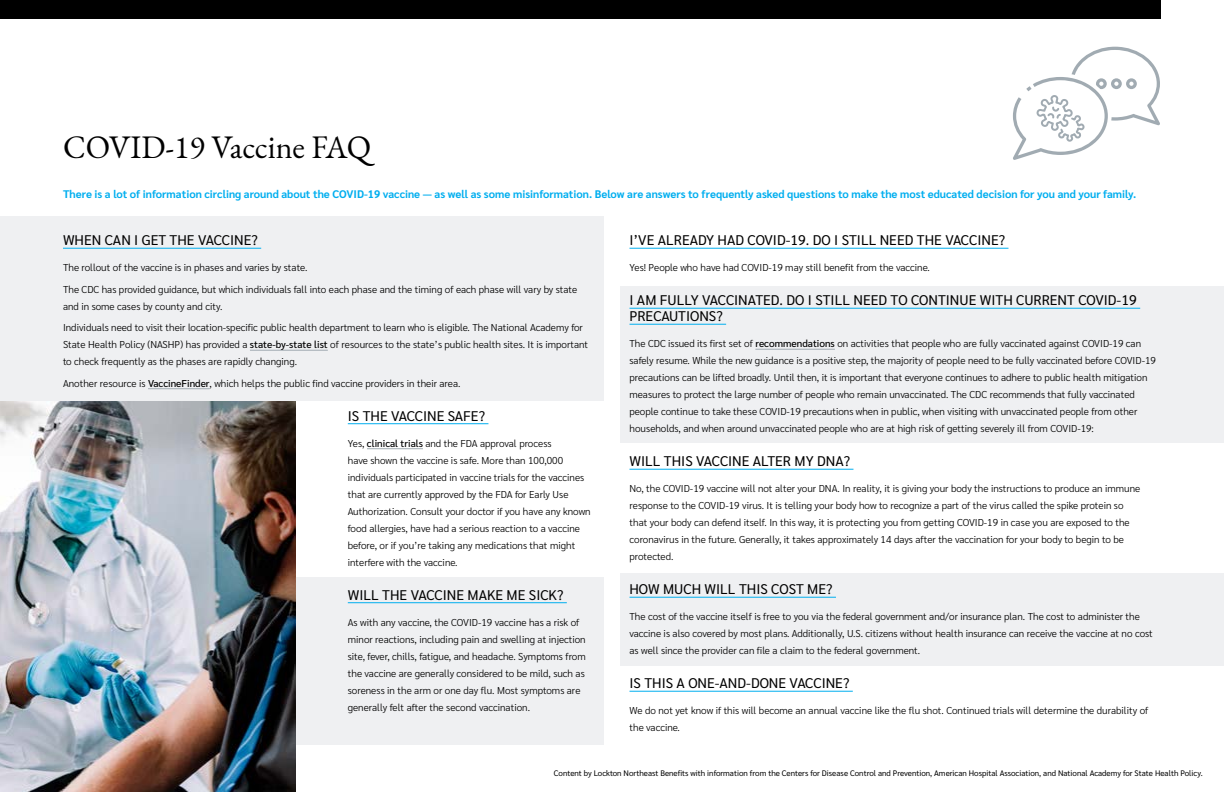
<style>
.page{position:relative;width:1224px;height:792px;background:#fff}
.page>*{position:absolute;margin:0;border:0;box-sizing:border-box;transform-origin:0 0}
.t1{font:32px "EB Garamond";color:#000}
.t2{font:14px/16px "Sarabun";color:#000}
.t3{font:700 11px "Sarabun";color:#00aeef}
.t4{font:300 10px/17px "Sarabun";color:#000}
.t5{font:8px "Sarabun";color:#000}
.s1{font-weight:500}
</style>
<div class="page">
<svg style="left:1013px;top:47px;width:147px;height:113px"></svg>
<div style="left:0;top:217px;width:603px;height:184px;background:#eff0f2"></div>
<div style="left:0;top:577px;width:603px;height:167px;background:#eff0f2"></div>
<div style="left:621px;top:286px;width:603px;height:157px;background:#eff0f2"></div>
<div style="left:621px;top:574px;width:603px;height:92px;background:#eff0f2"></div>
<div style="left:0;top:0;width:1161px;height:19px;background:#000"></div>
<hr style="left:63px;top:248px;width:198px;height:1px;background:#00aeef">
<hr style="left:250px;top:350px;width:78px;height:1px;background:#a1abb2">
<hr style="left:148px;top:388px;width:62px;height:1px;background:#a1abb2">
<hr style="left:348px;top:423px;width:140px;height:1px;background:#00aeef">
<hr style="left:367px;top:448px;width:56px;height:1px;background:#a1abb2">
<hr style="left:348px;top:602px;width:219px;height:1px;background:#00aeef">
<hr style="left:630px;top:248px;width:378px;height:1px;background:#00aeef">
<hr style="left:630px;top:308px;width:510px;height:1px;background:#00aeef">
<hr style="left:630px;top:324px;width:96px;height:1px;background:#00aeef">
<hr style="left:755px;top:349px;width:80px;height:1px;background:#a1abb2">
<hr style="left:630px;top:469px;width:223px;height:1px;background:#00aeef">
<hr style="left:630px;top:597px;width:206px;height:1px;background:#00aeef">
<hr style="left:630px;top:691px;width:223px;height:1px;background:#00aeef">
<img style="left:0;top:401px;width:295px;height:391px">
<h1 class="t1" style="left:63px;top:127px;width:310px">COVID-19 Vaccine FAQ</h1>
<p class="t3" style="left:63px;top:187px;width:1075px">There is a lot of information circling around about the COVID-19 vaccine — as well as some misinformation. Below are answers to frequently asked questions to make the most educated decision for you and your family.</p>
<h2 class="t2" style="left:63px;top:232px;width:196px">WHEN CAN I GET THE VACCINE?</h2>
<p class="t4" style="left:63px;top:257px;width:516px;line-height:21.5px">The rollout of the vaccine is in phases and varies by state.<br>The CDC has provided guidance, but which individuals fall into each phase and the timing of each phase will vary by state</p>
<p class="t4" style="left:63px;top:296px;width:521px;line-height:21.5px">and in some cases by county and city.<br>Individuals need to visit their location-specific public health department to learn who is eligible. The National Academy for</p>
<p class="t4" style="left:63px;top:336px;width:527px">State Health Policy (NASHP) has provided a <span class="s1">state-by-state list</span> of resources to the state’s public health sites. It is important to check frequently as the phases are rapidly changing.</p>
<p class="t4" style="left:63px;top:375px;width:399px">Another resource is <span class="s1">VaccineFinder</span>, which helps the public find vaccine providers in their area.</p>
<h2 class="t2" style="left:348px;top:408px;width:139px">IS THE VACCINE SAFE?</h2>
<p class="t4" style="left:348px;top:435px;width:244px">Yes, <span class="s1">clinical trials</span> and the FDA approval process<br>have shown the vaccine is safe. More than 100,000 individuals participated in vaccine trials for the vaccines that are currently approved by the FDA for Early Use Authorization. Consult your doctor if you have any known food allergies, have had a serious reaction to a vaccine before, or if you’re taking any medications that might interfere with the vaccine.</p>
<h2 class="t2" style="left:348px;top:587px;width:217px">WILL THE VACCINE MAKE ME SICK?</h2>
<p class="t4" style="left:348px;top:614px;width:239px">As with any vaccine, the COVID-19 vaccine has a risk of minor reactions, including pain and swelling at injection site, fever, chills, fatigue, and headache. Symptoms from the vaccine are generally considered to be mild, such as soreness in the arm or one day flu. Most symptoms are generally felt after the second vaccination.</p>
<h2 class="t2" style="left:630px;top:232px;width:377px">I’VE ALREADY HAD COVID-19. DO I STILL NEED THE VACCINE?</h2>
<p class="t4" style="left:630px;top:259px;width:302px">Yes! People who have had COVID-19 may still benefit from the vaccine.</p>
<h2 class="t2" style="left:630px;top:292px;width:509px">I AM FULLY VACCINATED. DO I STILL NEED TO CONTINUE WITH CURRENT COVID-19<br>PRECAUTIONS?</h2>
<p class="t4" style="left:630px;top:335px;width:528px">The CDC issued its first set of <span class="s1">recommendations</span> on activities that people who are fully vaccinated against COVID-19 can safely resume. While the new guidance is a positive step, the majority of people need to be fully vaccinated before COVID-19 precautions can be lifted broadly. Until then, it is important that everyone continues to adhere to public health mitigation measures to protect the large number of people who remain unvaccinated. The CDC recommends that fully vaccinated people continue to take these COVID-19 precautions when in public, when visiting with unvaccinated people from other households, and when around unvaccinated people who are at high risk of getting severely ill from COVID-19:</p>
<h2 class="t2" style="left:630px;top:453px;width:222px">WILL THIS VACCINE ALTER MY DNA?</h2>
<p class="t4" style="left:630px;top:480px;width:512px">No, the COVID-19 vaccine will not alter your DNA. In reality, it is giving your body the instructions to produce an immune response to the COVID-19 virus. It is telling your body how to recognize a part of the virus called the spike protein so that your body can defend itself. In this way, it is protecting you from getting COVID-19 in case you are exposed to the coronavirus in the future. Generally, it takes approximately 14 days after the vaccination for your body to begin to be protected.</p>
<h2 class="t2" style="left:630px;top:581px;width:205px">HOW MUCH WILL THIS COST ME?</h2>
<p class="t4" style="left:630px;top:608px;width:525px">The cost of the vaccine itself is free to you via the federal government and/or insurance plan. The cost to administer the vaccine is also covered by most plans. Additionally, U.S. citizens without health insurance can receive the vaccine at no cost as well since the provider can file a claim to the federal government.</p>
<h2 class="t2" style="left:630px;top:675px;width:221px">IS THIS A ONE-AND-DONE VACCINE?</h2>
<p class="t4" style="left:630px;top:702px;width:520px">We do not yet know if this will become an annual vaccine like the flu shot. Continued trials will determine the durability of the vaccine.</p>
<p class="t5" style="left:554px;top:768px;width:650px">Content by Lockton Northeast Benefits with information from the Centers for Disease Control and Prevention, American Hospital Association, and National Academy for State Health Policy.</p>
</div>
